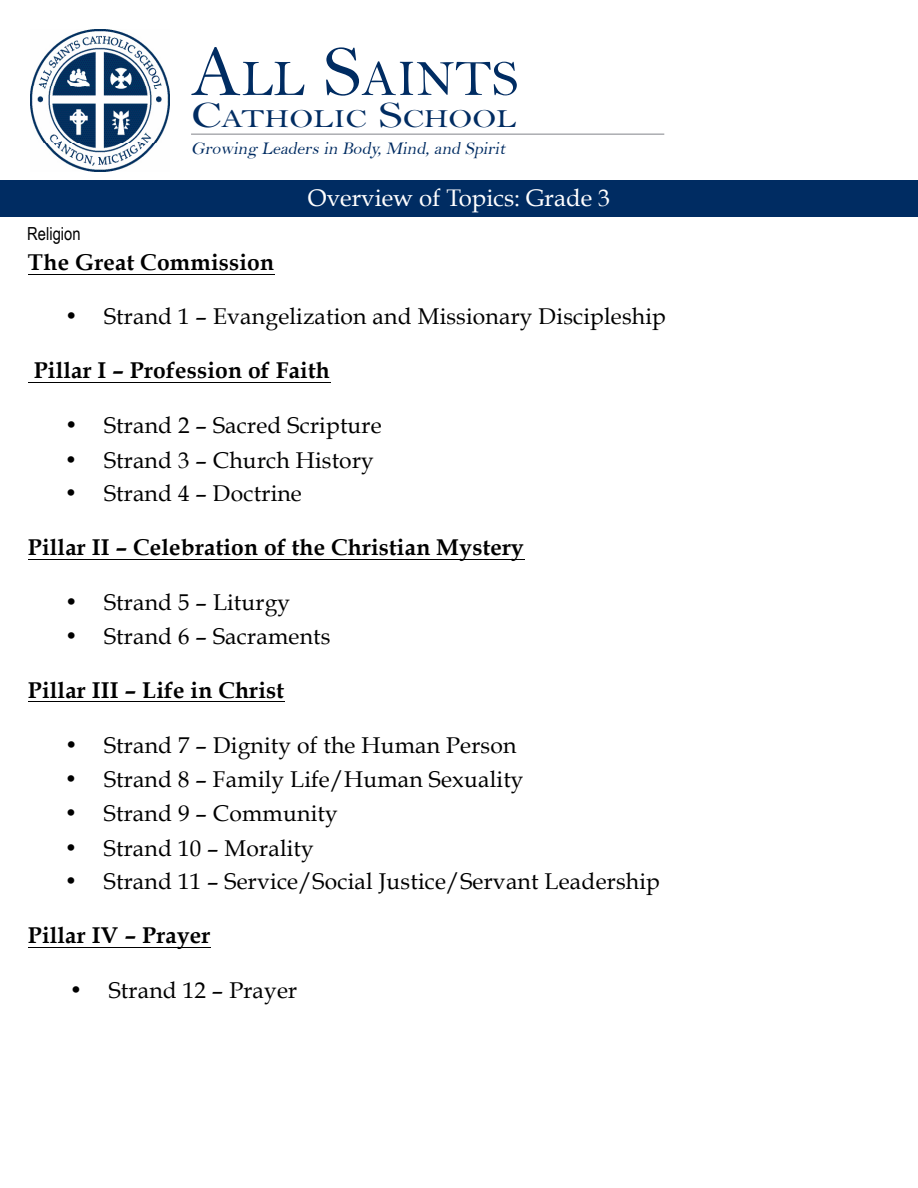
<style>
.page{position:relative;width:918px;height:1188px;background:#fff}
.page>*{position:absolute;margin:0;border:0;box-sizing:border-box;transform-origin:0 0}
.t1{font:51.45px "Bell";color:#002c62}
.t2{font:26.1px "Bell";color:#002c62;scale:1.25 1}
.t3{font:24px "Book Antiqua";color:#fff}
.t4{font:22.8px "Book Antiqua";letter-spacing:.01em;color:#000}
.t5{font:700 22.8px "Book Antiqua";letter-spacing:.01em;color:#000}
.t6{font:18px "Arial Narrow";color:#000}
.t7{font:italic 17.85px "Bell";color:#002c62}
.s1{font-size:73.5px}
.s2{font-size:37.35px}
</style>
<div class="page">
<div style="left:0;top:180px;width:918px;height:37px;background:#002c62"></div>
<img style="left:30px;top:30px;width:140px;height:141px">
<hr style="left:191px;top:133px;width:473px;height:2px;background:#aeafb3">
<hr style="left:28px;top:274px;width:246px;height:1px;background:#000">
<hr style="left:28px;top:382px;width:302px;height:1px;background:#000">
<hr style="left:28px;top:559px;width:496px;height:1px;background:#000">
<hr style="left:28px;top:702px;width:256px;height:1px;background:#000">
<hr style="left:28px;top:947px;width:183px;height:1px;background:#000">
<h1 class="t1" style="left:191px;top:48px;width:325px"><span class="s1">A</span>LL <span class="s1">S</span>AINTS</h1>
<p class="t2" style="left:191px;top:103px;width:262px"><span class="s2">C</span>ATHOLIC <span class="s2">S</span>CHOOL</p>
<p class="t7" style="left:191px;top:137px;width:320px">Growing Leaders in Body,Mind,and Sp irit</p>
<p class="t3" style="left:308px;top:183px;width:304px">Overview of Topics: Grade 3</p>
<p class="t6" style="left:27px;top:220px;width:55px">Religion</p>
<p class="t5" style="left:28px;top:249px;width:248px">The Great Commission</p>
<p class="t4" style="left:66px;top:303px;width:601px">• Strand 1 – Evangelization and Missionary Discipleship</p>
<p class="t5" style="left:34px;top:357px;width:297px">Pillar I – Profession of Faith</p>
<p class="t4" style="left:66px;top:412px;width:317px">• Strand 2 – Sacred Scripture</p>
<p class="t4" style="left:66px;top:446px;width:309px">• Strand 3 – Church History</p>
<p class="t4" style="left:66px;top:480px;width:237px">• Strand 4 – Doctrine</p>
<p class="t5" style="left:28px;top:534px;width:497px">Pillar II – Celebration of the Christian Mystery</p>
<p class="t4" style="left:66px;top:589px;width:226px">• Strand 5 – Liturgy</p>
<p class="t4" style="left:66px;top:622px;width:266px">• Strand 6 – Sacraments</p>
<p class="t5" style="left:28px;top:677px;width:258px">Pillar III – Life in Christ</p>
<p class="t4" style="left:66px;top:732px;width:452px">• Strand 7 – Dignity of the Human Person</p>
<p class="t4" style="left:66px;top:766px;width:459px">• Strand 8 – Family Life/Human Sexuality</p>
<p class="t4" style="left:66px;top:799px;width:273px">• Strand 9 – Community</p>
<p class="t4" style="left:66px;top:834px;width:249px">• Strand 10 – Morality</p>
<p class="t4" style="left:66px;top:867px;width:596px">• Strand 11 – Service/Social Justice/Servant Leadership</p>
<p class="t5" style="left:28px;top:922px;width:184px">Pillar IV – Prayer</p>
<p class="t4" style="left:71px;top:976px;width:228px">• Strand 12 – Prayer</p>
</div>
